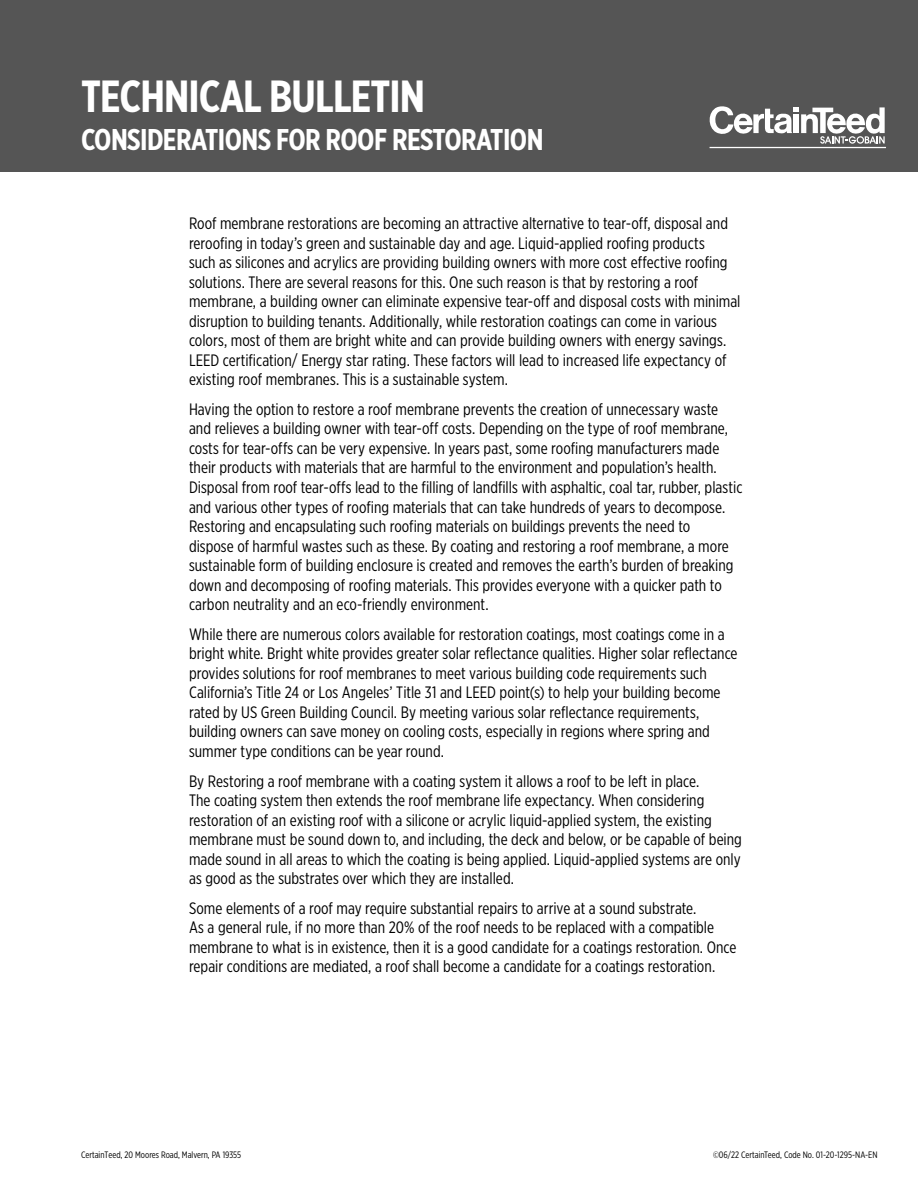
<style>
.page{position:relative;width:918px;height:1188px;background:#fff}
.page>*{position:absolute;margin:0;border:0;box-sizing:border-box;transform-origin:0 0}
.t1{font:700 45px "Gotham X Narrow";letter-spacing:-.02em;color:#fff}
.t2{font:700 30px "Gotham X Narrow";letter-spacing:-.02em;color:#fff}
.t3{font:16.5px/19.5px "Gotham X Narrow";color:#000}
.t4{font:9.3px "Gotham X Narrow";color:#000}
</style>
<div class="page">
<div style="left:0;top:0;width:918px;height:172px;background:#555"></div>
<svg style="left:710px;top:106px;width:175px;height:38px"></svg>
<hr style="left:710px;top:147px;width:176px;height:1px;background:#fff">
<h1 class="t1" style="left:81px;top:68px;width:346px">TECHNICAL BULLETIN</h1>
<h2 class="t2" style="left:81px;top:121px;width:464px">CONSIDERATIONS FOR ROOF RESTORATION</h2>
<p class="t3" style="left:189px;top:213px;width:553px">Roof membrane restorations are becoming an attractive alternative to tear-off, disposal and reroofing in today’s green and sustainable day and age. Liquid-applied roofing products<br>such as silicones and acrylics are providing building owners with more cost effective roofing solutions. There are several reasons for this. One such reason is that by restoring a roof membrane, a building owner can eliminate expensive tear-off and disposal costs with minimal disruption to building tenants. Additionally, while restoration coatings can come in various colors, most of them are bright white and can provide building owners with energy savings.<br>LEED certification/ Energy star rating. These factors will lead to increased life expectancy of existing roof membranes. This is a sustainable system.</p>
<p class="t3" style="left:189px;top:399px;width:555px">Having the option to restore a roof membrane prevents the creation of unnecessary waste and relieves a building owner with tear-off costs. Depending on the type of roof membrane, costs for tear-offs can be very expensive. In years past, some roofing manufacturers made their products with materials that are harmful to the environment and population’s health.<br>Disposal from roof tear-offs lead to the filling of landfills with asphaltic, coal tar, rubber, plastic and various other types of roofing materials that can take hundreds of years to decompose.<br>Restoring and encapsulating such roofing materials on buildings prevents the need to<br>dispose of harmful wastes such as these. By coating and restoring a roof membrane, a more sustainable form of building enclosure is created and removes the earth’s burden of breaking down and decomposing of roofing materials. This provides everyone with a quicker path to carbon neutrality and an eco-friendly environment.</p>
<p class="t3" style="left:189px;top:624px;width:550px">While there are numerous colors available for restoration coatings, most coatings come in a bright white. Bright white provides greater solar reflectance qualities. Higher solar reflectance provides solutions for roof membranes to meet various building code requirements such California’s Title 24 or Los Angeles’ Title 31 and LEED point(s) to help your building become rated by US Green Building Council. By meeting various solar reflectance requirements, building owners can save money on cooling costs, especially in regions where spring and summer type conditions can be year round.</p>
<p class="t3" style="left:189px;top:771px;width:554px">By Restoring a roof membrane with a coating system it allows a roof to be left in place.<br>The coating system then extends the roof membrane life expectancy. When considering restoration of an existing roof with a silicone or acrylic liquid-applied system, the existing membrane must be sound down to, and including, the deck and below, or be capable of being made sound in all areas to which the coating is being applied. Liquid-applied systems are only as good as the substrates over which they are installed.</p>
<p class="t3" style="left:189px;top:898px;width:549px">Some elements of a roof may require substantial repairs to arrive at a sound substrate.<br>As a general rule, if no more than 20% of the roof needs to be replaced with a compatible membrane to what is in existence, then it is a good candidate for a coatings restoration. Once repair conditions are mediated, a roof shall become a candidate for a coatings restoration.</p>
<p class="t4" style="left:81px;top:1149px;width:162px">CertainTeed, 20 Moores Road, Malvern, PA 19355</p>
<p class="t4" style="left:713px;top:1149px;width:166px">©06/22 CertainTeed, Code No. 01-20-1295-NA-EN</p>
</div>
